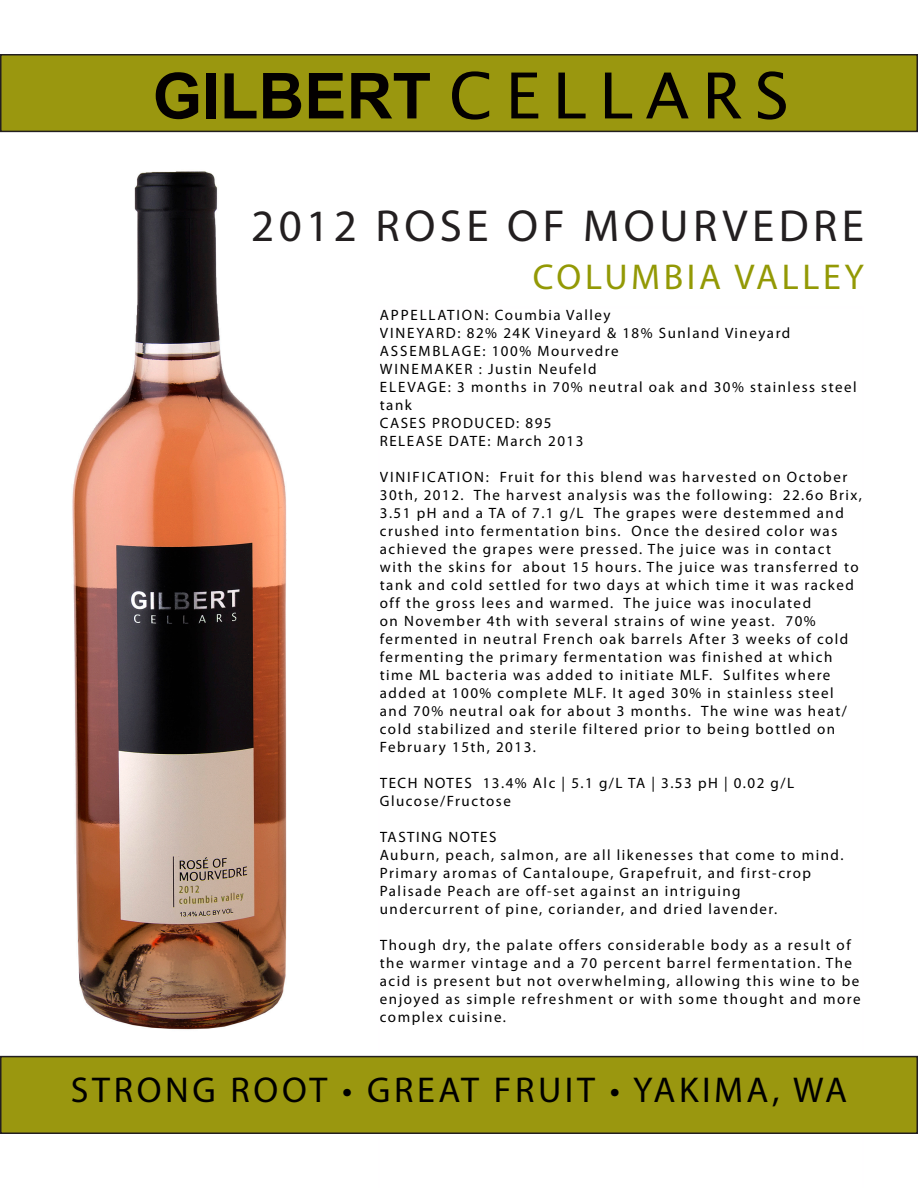
<style>
.page{position:relative;width:918px;height:1188px;background:#fff}
.page>*{position:absolute;margin:0;border:0;box-sizing:border-box;transform-origin:0 0}
.t1{font:700 63.45px "Arial";color:#030000}
.t2{font:45px "Myriad Pro";letter-spacing:.1em;color:#231f20}
.t3{font:36px "Myriad Pro";letter-spacing:.1em;color:#000}
.t4{font:36px "Myriad Pro";letter-spacing:.1em;color:#939905}
.t5{font:15px/18px "Myriad Pro";letter-spacing:.1em;color:#000}
.s1{font-family:"Lucida Sans";font-weight:400}
</style>
<div class="page">
<img style="left:72px;top:171px;width:215px;height:859px">
<div style="left:1px;top:55px;width:916px;height:76px;background:#9a970f"></div>
<div style="left:0;top:54px;width:918px;height:78px;border:2px solid #231f20"></div>
<div style="left:1px;top:1057px;width:916px;height:76px;background:#9a970f"></div>
<div style="left:0;top:1056px;width:918px;height:78px;border:2px solid #231f20"></div>
<p class="t1" style="left:153px;top:54px;width:638px">GILBERT <span class="s1">CELLARS</span></p>
<p class="t2" style="left:251px;top:198px;width:614px">2012 ROSE OF MOURVEDRE</p>
<p class="t4" style="left:533px;top:255px;width:333px">COLUMBIA VALLEY</p>
<p class="t5" style="left:380px;top:305px;width:232px">APPELLATION: Coumbia Valley</p>
<p class="t5" style="left:380px;top:323px;width:412px">VINEYARD: 82% 24K Vineyard &amp; 18% Sunland Vineyard</p>
<p class="t5" style="left:380px;top:341px;width:240px">ASSEMBLAGE: 100% Mourvedre</p>
<p class="t5" style="left:380px;top:359px;width:218px">WINEMAKER : Justin Neufeld</p>
<p class="t5" style="left:380px;top:377px;width:478px">ELEVAGE: 3 months in 70% neutral oak and 30% stainless steel tank</p>
<p class="t5" style="left:380px;top:413px;width:173px">CASES PRODUCED: 895</p>
<p class="t5" style="left:380px;top:431px;width:205px">RELEASE DATE: March 2013</p>
<p class="t5" style="left:380px;top:467px;width:484px">VINIFICATION: Fruit for this blend was harvested on October 30th, 2012. The harvest analysis was the following: 22.6o Brix, 3.51 pH and a TA of 7.1 g/L The grapes were destemmed and crushed into fermentation bins. Once the desired color was achieved the grapes were pressed. The juice was in contact with the skins for about 15 hours. The juice was transferred to tank and cold settled for two days at which time it was racked off the gross lees and warmed. The juice was inoculated<br>on November 4th with several strains of wine yeast. 70% fermented in neutral French oak barrels After 3 weeks of cold fermenting the primary fermentation was finished at which time ML bacteria was added to initiate MLF. Sulfites where added at 100% complete MLF. It aged 30% in stainless steel and 70% neutral oak for about 3 months. The wine was heat/ cold stabilized and sterile filtered prior to being bottled on February 15th, 2013.</p>
<p class="t5" style="left:380px;top:773px;width:416px">TECH NOTES 13.4% Alc | 5.1 g/L TA | 3.53 pH | 0.02 g/L<br>Glucose/Fructose</p>
<p class="t5" style="left:380px;top:827px;width:118px">TASTING NOTES</p>
<p class="t5" style="left:380px;top:845px;width:465px">Auburn, peach, salmon, are all likenesses that come to mind.<br>Primary aromas of Cantaloupe, Grapefruit, and first-crop<br>Palisade Peach are off-set against an intriguing</p>
<p class="t5" style="left:380px;top:899px;width:399px">undercurrent of pine, coriander, and dried lavender.</p>
<p class="t5" style="left:380px;top:935px;width:482px">Though dry, the palate offers considerable body as a result of the warmer vintage and a 70 percent barrel fermentation. The acid is present but not overwhelming, allowing this wine to be enjoyed as simple refreshment or with some thought and more complex cuisine.</p>
<p class="t3" style="left:71px;top:1068px;width:778px">STRONG ROOT • GREAT FRUIT • YAKIMA, WA</p>
</div>
